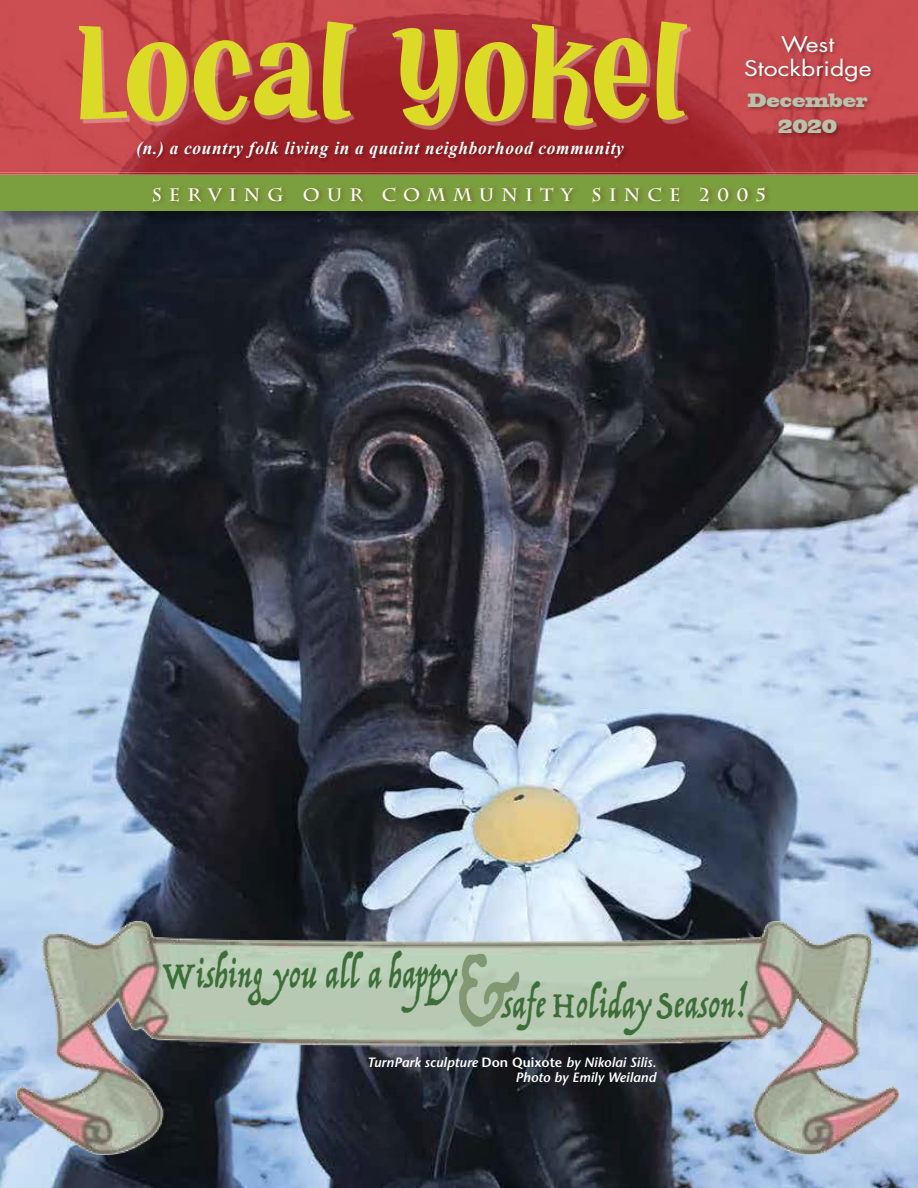
<style>
.page{position:relative;width:918px;height:1188px;background:#fff}
.page>*{position:absolute;margin:0;border:0;box-sizing:border-box;transform-origin:0 0}
.t1{font:146.1px "Hot Fudge BV";letter-spacing:.01em;color:#dbdb27}
.t2{font:110.25px "Trattatello";color:#819872;scale:.58 1}
.t3{font:40.5px "Trattatello";letter-spacing:.03em;color:#3c6f38;scale:.82 1}
.t4{font:21px/24px "Futura Std";color:#fff;text-align:center;scale:1.18 1}
.t5{font:italic 700 18px "Times New Roman";letter-spacing:.04em;color:#fff;scale:.96 1}
.t6{font:700 18px "Charlemagne Std";letter-spacing:.4em;color:#fff}
.t7{font:18px/25.5px "Blackoak Std";color:#b8c2ad;text-align:center;scale:.56 1}
.t8{font:italic 600 13.5px/15px "Stone Sans";color:#fff;text-align:right}
.s1{font-style:normal}
</style>
<div class="page">
<img style="left:0;top:225px;width:918px;height:963px">
<img style="left:0;top:0;width:918px;height:173px">
<img style="left:82px;top:24px;width:608px;height:105px">
<img style="left:136px;top:140px;width:493px;height:22px">
<img style="left:745px;top:35px;width:130px;height:103px">
<img style="left:0;top:211px;width:918px;height:14px">
<img style="left:0;top:173px;width:918px;height:2px">
<div style="left:0;top:175px;width:918px;height:36px;background:#7b9e3e"></div>
<img style="left:16px;top:921px;width:883px;height:234px">
<h1 class="t1" style="left:77px;top:1px;width:613px">Local Yokel</h1>
<h3 class="t5" style="left:136px;top:135px;width:509px">(n.) a country folk living in a quaint neighborhood community</h3>
<h3 class="t4" style="left:744px;top:32px;width:109px">West<br>Stockbridge</h3>
<h3 class="t7" style="left:748px;top:88px;width:216px">December<br>2020</h3>
<h3 class="t6" style="left:152px;top:184px;width:616px">SERVING OUR COMMUNITY SINCE 2005</h3>
<h3 class="t3" style="left:162px;top:950px;width:360px">Wishing you all a happy</h3>
<h2 class="t2" style="left:456px;top:921px;width:111px">&amp;</h2>
<h3 class="t3" style="left:502px;top:979px;width:298px">safe Holiday Season!</h3>
<p class="t8" style="left:367px;top:1054px;width:290px">TurnPark sculpture <span class="s1">Don Quixote</span> by Nikolai Silis.<br>Photo by Emily Weiland</p>
</div>
